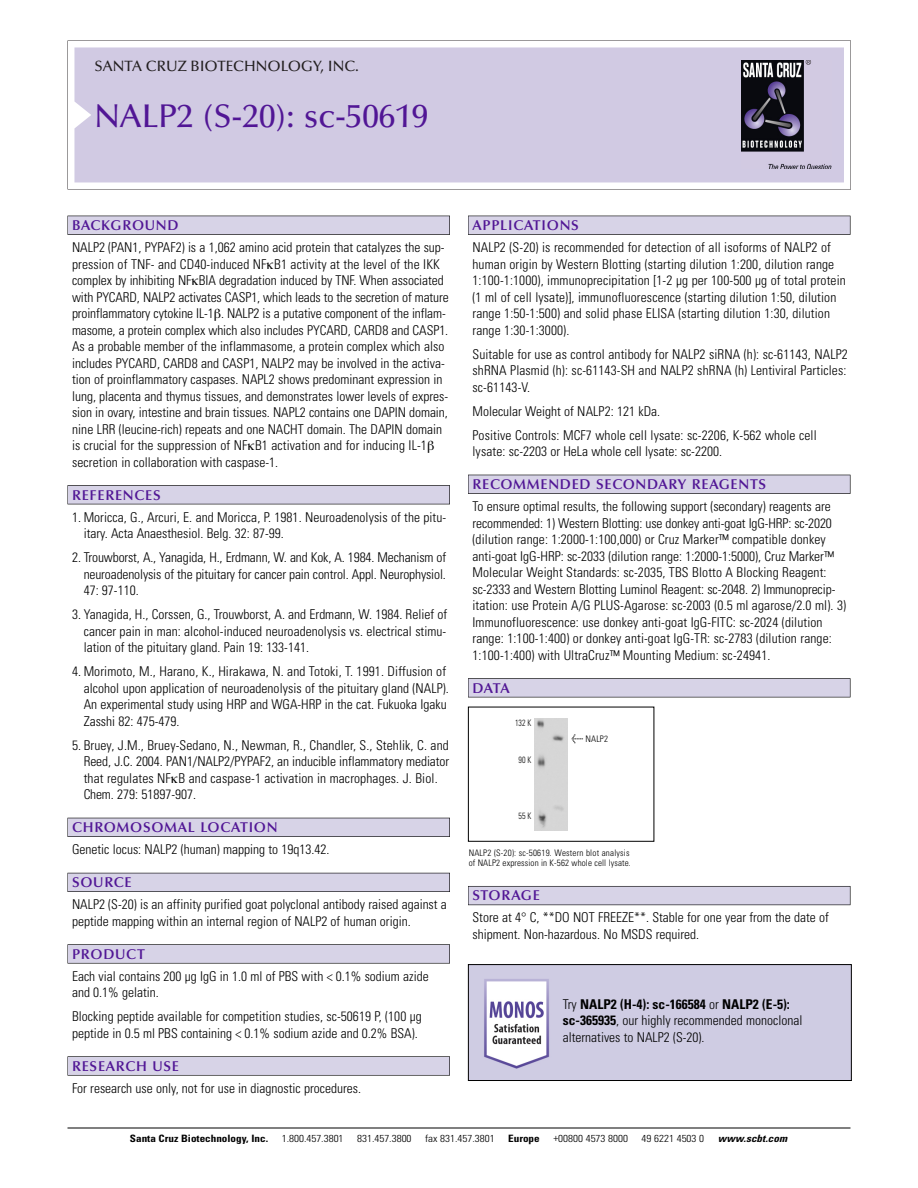
<style>
.page{position:relative;width:918px;height:1188px;background:#fff}
.page>*{position:absolute;margin:0;border:0;box-sizing:border-box;transform-origin:0 0}
.t1{font:500 33px "Optima";color:#511695}
.t2{font:500 15px "Optima";color:#231f20}
.t3{font:600 14.25px "Optima";letter-spacing:.05em;color:#511695}
.t4{font:300 condensed 13.5px/16.5px "Univers";color:#000}
.t5{font:300 condensed 10.2px "Univers";color:#000;scale:1.1 1}
.t6{font:700 condensed 10.2px "Univers";color:#000;scale:1.1 1}
.t7{font:italic 700 condensed 10.2px "Univers";letter-spacing:.005em;color:#000;scale:1.1 1}
.t8{font:300 condensed 9px/10.5px "Univers";letter-spacing:.015em;color:#000}
.t9{font:300 condensed 9px "Univers";letter-spacing:.015em;color:#000;scale:.87 1}
.s1{font-family:"Meta Plus";font-weight:400;font-stretch:normal;font-size:10.5px}
.s2{font-weight:700}
</style>
<div class="page">
<svg style="left:68px;top:40px;width:783px;height:149px"></svg>
<div style="left:74px;top:47px;width:770px;height:135px;background:#d1cae3"></div>
<img style="left:741px;top:60px;width:90px;height:108px">
<div style="left:68px;top:216px;width:382px;height:19px;background:#525155"></div>
<div style="left:68px;top:216px;width:381px;height:18px;background:#d7d3e7"></div>
<div style="left:68px;top:485px;width:382px;height:19px;background:#525155"></div>
<div style="left:68px;top:486px;width:381px;height:18px;background:#d7d3e7"></div>
<div style="left:68px;top:818px;width:382px;height:19px;background:#525158"></div>
<div style="left:68px;top:818px;width:381px;height:18px;background:#d7d3e7"></div>
<div style="left:68px;top:873px;width:382px;height:19px;background:#54535a"></div>
<div style="left:68px;top:873px;width:381px;height:18px;background:#d7d3e7"></div>
<svg style="left:68px;top:944px;width:382px;height:20px"></svg>
<div style="left:68px;top:945px;width:381px;height:18px;background:#d7d3e7"></div>
<div style="left:68px;top:1056px;width:382px;height:20px;background:#626263"></div>
<div style="left:68px;top:1057px;width:381px;height:18px;background:#d7d3e7"></div>
<div style="left:468px;top:216px;width:382px;height:19px;background:#525155"></div>
<div style="left:468px;top:216px;width:382px;height:18px;background:#d7d3e7"></div>
<div style="left:468px;top:475px;width:382px;height:19px;background:#515055"></div>
<div style="left:468px;top:475px;width:382px;height:18px;background:#d7d3e7"></div>
<div style="left:468px;top:678px;width:382px;height:19px;background:#545357"></div>
<div style="left:468px;top:679px;width:382px;height:18px;background:#d7d3e7"></div>
<div style="left:468px;top:886px;width:382px;height:19px;background:#5b5961"></div>
<div style="left:468px;top:887px;width:382px;height:18px;background:#d7d3e7"></div>
<hr style="left:68px;top:1128px;width:782px;height:1px;background:#000">
<div style="left:468px;top:707px;width:186px;height:135px;border:1px solid #000"></div>
<img style="left:535px;top:718px;width:33px;height:113px">
<img style="left:470px;top:966px;width:380px;height:113px">
<div style="left:468px;top:964px;width:384px;height:117px;border:1px solid #000"></div>
<p class="t2" style="left:94px;top:61px;width:266px">SANTA CRUZ BIOTECHNOLOGY, INC.</p>
<h1 class="t1" style="left:94px;top:103px;width:335px">NALP2 (S-20): sc-50619</h1>
<p class="t3" style="left:72px;top:219px;width:108px">BACKGROUND</p>
<p class="t4" style="left:72px;top:240px;width:378px">NALP2 (PAN1, PYPAF2) is a 1,062 amino acid protein that catalyzes the sup&shy;pression of TNF- and CD40-induced NF B1 activity at the level of the IKK complex by inhibiting NF BIA degradation induced by TNF. When associated with PYCARD, NALP2 activates CASP1, which leads to the secretion of mature proinflammatory cytokine IL-1 . NALP2 is a putative component of the inflam&shy;masome, a protein complex which also includes PYCARD, CARD8 and CASP1.<br>As a probable member of the inflammasome, a protein complex which also includes PYCARD, CARD8 and CASP1, NALP2 may be involved in the activa&shy;tion of proinflammatory caspases. NAPL2 shows predominant expression in lung, placenta and thymus tissues, and demonstrates lower levels of expres&shy;sion in ovary, intestine and brain tissues. NAPL2 contains one DAPIN domain, nine LRR (leucine-rich) repeats and one NACHT domain. The DAPIN domain is crucial for the suppression of NF B1 activation and for inducing IL-1 secretion in collaboration with caspase-1.</p>
<p class="t3" style="left:72px;top:489px;width:90px">REFERENCES</p>
<p class="t4" style="left:84px;top:510px;width:364px;text-indent:-12px">1. Moricca, G., Arcuri, E. and Moricca, P. 1981. Neuroadenolysis of the pitu&shy;itary. Acta Anaesthesiol. Belg. 32: 87-99.</p>
<p class="t4" style="left:84px;top:550px;width:364px;text-align:justify;text-indent:-12px">2. Trouwborst, A., Yanagida, H., Erdmann, W. and Kok, A. 1984. Mechanism of neuroadenolysis of the pituitary for cancer pain control. Appl. Neurophysiol.<br>47: 97-110.</p>
<p class="t4" style="left:84px;top:607px;width:365px;text-align:justify;text-indent:-12px">3. Yanagida, H., Corssen, G., Trouwborst, A. and Erdmann, W. 1984. Relief of cancer pain in man: alcohol-induced neuroadenolysis vs. electrical stimu&shy;lation of the pituitary gland. Pain 19: 133-141.</p>
<p class="t4" style="left:84px;top:664px;width:367px;text-indent:-12px">4. Morimoto, M., Harano, K., Hirakawa, N. and Totoki, T. 1991. Diffusion of alcohol upon application of neuroadenolysis of the pituitary gland (NALP).<br>An experimental study using HRP and WGA-HRP in the cat. Fukuoka Igaku Zasshi 82: 475-479.</p>
<p class="t4" style="left:84px;top:738px;width:367px;text-indent:-12px">5. Bruey, J.M., Bruey-Sedano, N., Newman, R., Chandler, S., Stehlik, C. and Reed, J.C. 2004. PAN1/NALP2/PYPAF2, an inducible inflammatory mediator that regulates NF B and caspase-1 activation in macrophages. J. Biol.<br>Chem. 279: 51897-907.</p>
<p class="t3" style="left:72px;top:822px;width:207px">CHROMOSOMAL LOCATION</p>
<p class="t4" style="left:72px;top:842px;width:259px">Genetic locus: NALP2 (human) mapping to 19q13.42.</p>
<p class="t3" style="left:72px;top:877px;width:61px">SOURCE</p>
<p class="t4" style="left:72px;top:897px;width:376px">NALP2 (S-20) is an affinity purified goat polyclonal antibody raised against a peptide mapping within an internal region of NALP2 of human origin.</p>
<p class="t3" style="left:72px;top:948px;width:74px">PRODUCT</p>
<p class="t4" style="left:72px;top:969px;width:358px">Each vial contains 200 µg IgG in 1.0 ml of PBS with &lt; 0.1% sodium azide and 0.1% gelatin.</p>
<p class="t4" style="left:72px;top:1009px;width:351px">Blocking peptide available for competition studies, sc-50619 P, (100 µg peptide in 0.5 ml PBS containing &lt; 0.1% sodium azide and 0.2% BSA).</p>
<p class="t3" style="left:72px;top:1060px;width:109px">RESEARCH USE</p>
<p class="t4" style="left:72px;top:1081px;width:290px">For research use only, not for use in diagnostic procedures.</p>
<p class="t3" style="left:473px;top:219px;width:108px">APPLICATIONS</p>
<p class="t4" style="left:473px;top:240px;width:375px">NALP2 (S-20) is recommended for detection of all isoforms of NALP2 of human origin by Western Blotting (starting dilution 1:200, dilution range 1:100-1:1000), immunoprecipitation [1-2 µg per 100-500 µg of total protein (1 ml of cell lysate)], immunofluorescence (starting dilution 1:50, dilution range 1:50-1:500) and solid phase ELISA (starting dilution 1:30, dilution range 1:30-1:3000).</p>
<p class="t4" style="left:473px;top:347px;width:377px;text-align:justify">Suitable for use as control antibody for NALP2 siRNA (h): sc-61143, NALP2 shRNA Plasmid (h): sc-61143-SH and NALP2 shRNA (h) Lentiviral Particles: sc-61143-V.</p>
<p class="t4" style="left:473px;top:400px;width:346px;line-height:24px">Molecular Weight of NALP2: 121 kDa.<br>Positive Controls: MCF7 whole cell lysate: sc-2206, K-562 whole cell</p>
<p class="t4" style="left:473px;top:444px;width:251px">lysate: sc-2203 or HeLa whole cell lysate: sc-2200.</p>
<p class="t3" style="left:473px;top:479px;width:295px">RECOMMENDED SECONDARY REAGENTS</p>
<p class="t4" style="left:473px;top:499px;width:375px">To ensure optimal results, the following support (secondary) reagents are recommended: 1) Western Blotting: use donkey anti-goat IgG-HRP: sc-2020 (dilution range: 1:2000-1:100,000) or Cruz Marker™ compatible donkey anti-goat IgG-HRP: sc-2033 (dilution range: 1:2000-1:5000), Cruz Marker™ Molecular Weight Standards: sc-2035, TBS Blotto A Blocking Reagent: sc-2333 and Western Blotting Luminol Reagent: sc-2048. 2) Immunoprecip&shy;itation: use Protein A/G PLUS-Agarose: sc-2003 (0.5 ml agarose/2.0 ml). 3)<br>Immunofluorescence: use donkey anti-goat IgG-FITC: sc-2024 (dilution range: 1:100-1:400) or donkey anti-goat IgG-TR: sc-2783 (dilution range:<br>1:100-1:400) with UltraCruz™ Mounting Medium: sc-24941.</p>
<p class="t3" style="left:473px;top:682px;width:39px">DATA</p>
<p class="t9" style="left:515px;top:719px;width:20px">132 K</p>
<p class="t9" style="left:519px;top:757px;width:16px">90 K</p>
<p class="t9" style="left:519px;top:812px;width:16px">55 K</p>
<p class="t8" style="left:572px;top:734px;width:38px"><span class="s1">&lt;</span> NALP2</p>
<p class="t8" style="left:469px;top:848px;width:164px">NALP2 (S-20): sc-50619. Western blot analysis of NALP2 expression in K-562 whole cell lysate.</p>
<p class="t3" style="left:473px;top:890px;width:69px">STORAGE</p>
<p class="t4" style="left:473px;top:911px;width:358px">Store at 4° C, **DO NOT FREEZE**. Stable for one year from the date of shipment. Non-hazardous. No MSDS required.</p>
<p class="t4" style="left:563px;top:997px;width:241px">Try <span class="s2">NALP2 (H-4): sc-166584</span> or <span class="s2">NALP2 (E-5): sc-365935</span>, our highly recommended monoclonal alternatives to NALP2 (S-20).</p>
<p class="t6" style="left:130px;top:1135px;width:127px">Santa Cruz Biotechnology, Inc.</p>
<p class="t5" style="left:282px;top:1135px;width:58px">1.800.457.3801</p>
<p class="t5" style="left:357px;top:1135px;width:51px">831.457.3800</p>
<p class="t5" style="left:425px;top:1135px;width:65px">fax 831.457.3801</p>
<p class="t6" style="left:508px;top:1135px;width:30px">Europe</p>
<p class="t5" style="left:553px;top:1135px;width:69px">+00800 4573 8000</p>
<p class="t5" style="left:642px;top:1135px;width:58px">49 6221 4503 0</p>
<p class="t7" style="left:718px;top:1135px;width:64px">www.scbt.com</p>
</div>
